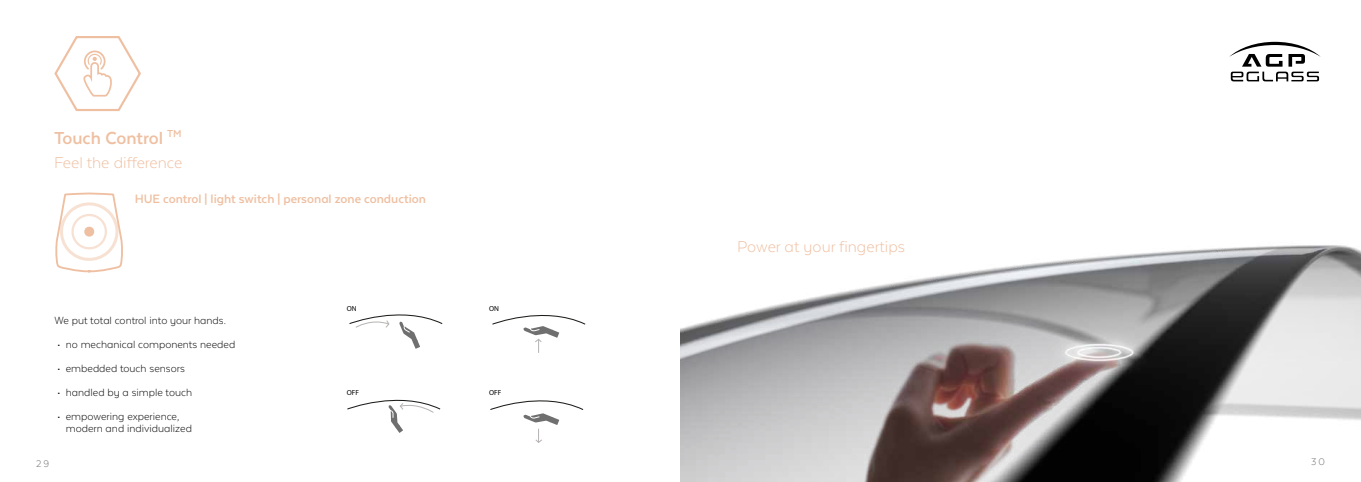
<style>
.page{position:relative;width:1361px;height:482px;background:#fff}
.page>*{position:absolute;margin:0;border:0;box-sizing:border-box;transform-origin:0 0}
.t1{font:700 20px "Texta Alt";color:#efbfa1}
.t2{font:300 18px "Texta Alt";color:#efbfa1}
.t3{font:700 14px "Texta Alt";color:#efbfa1}
.t4{font:300 12px/12px "Texta Alt";color:#000}
.t5{font:300 11px "Texta Alt";color:#706f6f}
.t6{font:7.3px "Myriad Pro";color:#000}
</style>
<div class="page">
<svg style="left:54px;top:36px;width:87px;height:75px"></svg>
<img style="left:680px;top:41px;width:681px;height:441px">
<svg style="left:1229px;top:42px;width:91px;height:39px"></svg>
<svg style="left:55px;top:192px;width:68px;height:81px"></svg>
<svg style="left:347px;top:399px;width:94px;height:34px"></svg>
<svg style="left:349px;top:314px;width:94px;height:35px"></svg>
<svg style="left:492px;top:315px;width:94px;height:38px"></svg>
<svg style="left:490px;top:400px;width:94px;height:43px"></svg>
<h1 class="t1" style="left:54px;top:128px;width:129px">Touch Control <sup>TM</sup></h1>
<h2 class="t2" style="left:54px;top:153px;width:130px">Feel the difference</h2>
<p class="t3" style="left:135px;top:192px;width:293px">HUE control | light switch | personal zone conduction</p>
<p class="t4" style="left:54px;top:314px;width:173px">We put total control into your hands.</p>
<p class="t4" style="left:57px;top:338px;width:180px">• no mechanical components needed</p>
<p class="t4" style="left:57px;top:362px;width:129px">• embedded touch sensors</p>
<p class="t4" style="left:57px;top:386px;width:136px">• handled by a simple touch</p>
<p class="t4" style="left:66px;top:410px;width:128px;text-indent:-9px">• empowering experience, modern and individualized</p>
<p class="t6" style="left:347px;top:304px;width:11px">ON</p>
<p class="t6" style="left:489px;top:304px;width:11px">ON</p>
<p class="t6" style="left:347px;top:388px;width:14px">OFF</p>
<p class="t6" style="left:489px;top:388px;width:14px">OFF</p>
<h2 class="t2" style="left:737px;top:237px;width:169px">Power at your fingertips</h2>
<p class="t5" style="left:36px;top:458px;width:15px">29</p>
<p class="t5" style="left:1311px;top:456px;width:15px">30</p>
</div>
